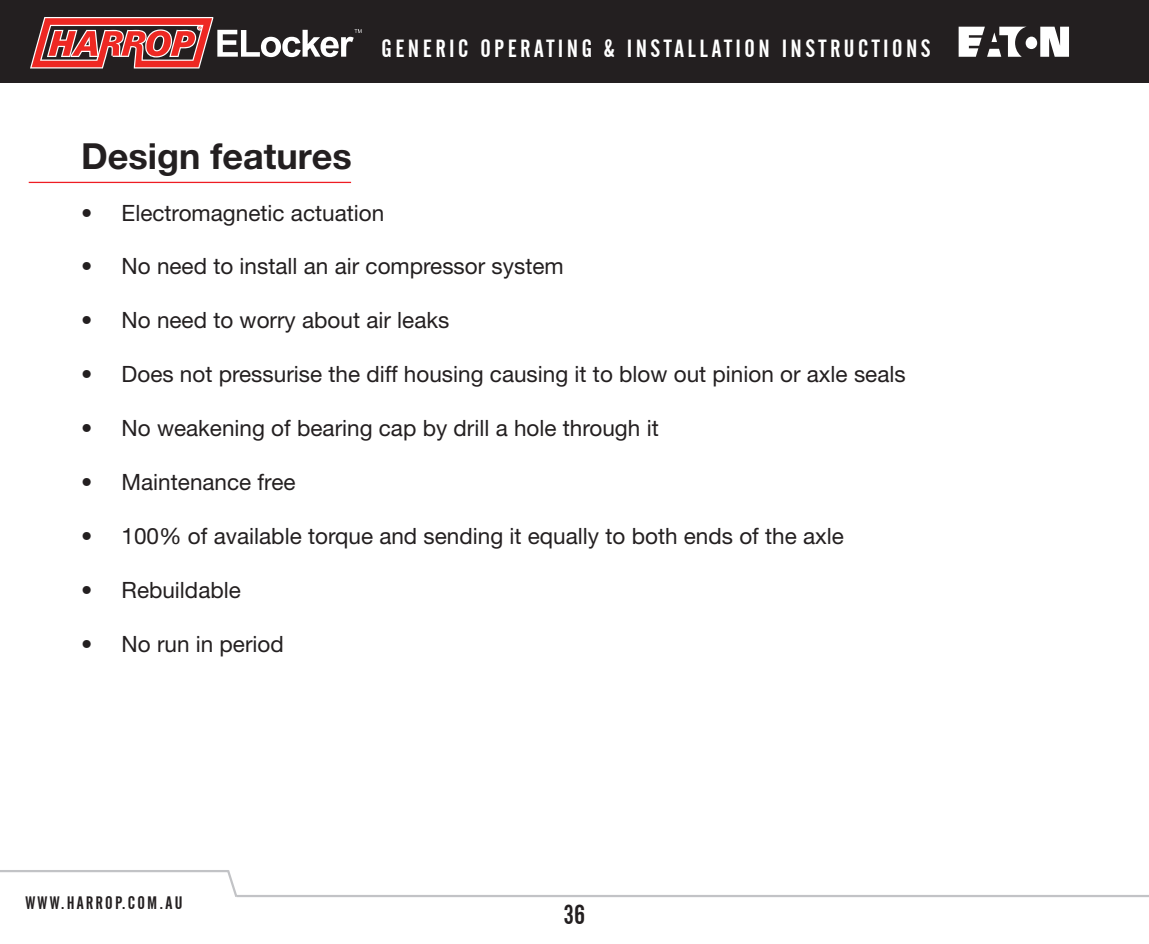
<style>
.page{position:relative;width:1149px;height:944px;background:#fff}
.page>*{position:absolute;margin:0;border:0;box-sizing:border-box;transform-origin:0 0}
.Heading1{font:700 36px "Helvetica Neue";color:#231f20}
.t1{font:27px "Alternate Gothic No 2 BT";color:#231f20}
.t2{font:24.75px "Alternate Gothic No 2 BT";letter-spacing:.14em;color:#fff}
.t3{font:22.5px "Helvetica Neue LT Std";color:#231f20}
.t4{font:18px "Alternate Gothic No 2 BT";letter-spacing:.12em;color:#231f20}
</style>
<div class="page">
<hr style="left:1148px;top:0;width:1px;height:83px;background:#231f20">
<div style="left:0;top:0;width:1148px;height:83px;background:#231f20"></div>
<svg style="left:30px;top:17px;width:331px;height:52px"></svg>
<hr style="left:236px;top:895px;width:912px;height:2px;background:#c2c3c6">
<hr style="left:0;top:870px;width:228px;height:2px;background:#c2c3c6">
<svg style="left:225px;top:870px;width:12px;height:27px"></svg>
<svg style="left:958px;top:27px;width:110px;height:30px"></svg>
<hr style="left:29px;top:182px;width:322px;height:1px;background:#ee1d23">
<p class="t2" style="left:381px;top:34px;width:550px">GENERIC OPERATING &amp; INSTALLATION INSTRUCTIONS</p>
<p class="Heading1" style="left:81px;top:134px;width:272px">Design features</p>
<p class="t3" style="left:81px;top:199px;width:305px">• Electromagnetic actuation</p>
<p class="t3" style="left:81px;top:252px;width:484px">• No need to install an air compressor system</p>
<p class="t3" style="left:81px;top:306px;width:370px">• No need to worry about air leaks</p>
<p class="t3" style="left:81px;top:360px;width:825px">• Does not pressurise the diff housing causing it to blow out pinion or axle seals</p>
<p class="t3" style="left:81px;top:414px;width:579px">• No weakening of bearing cap by drill a hole through it</p>
<p class="t3" style="left:81px;top:468px;width:216px">• Maintenance free</p>
<p class="t3" style="left:81px;top:522px;width:764px">• 100% of available torque and sending it equally to both ends of the axle</p>
<p class="t3" style="left:81px;top:576px;width:161px">• Rebuildable</p>
<p class="t3" style="left:81px;top:630px;width:204px">• No run in period</p>
<p class="t4" style="left:26px;top:893px;width:158px">WWW.HARROP.COM.AU</p>
<p class="t1" style="left:564px;top:900px;width:23px">36</p>
</div>
